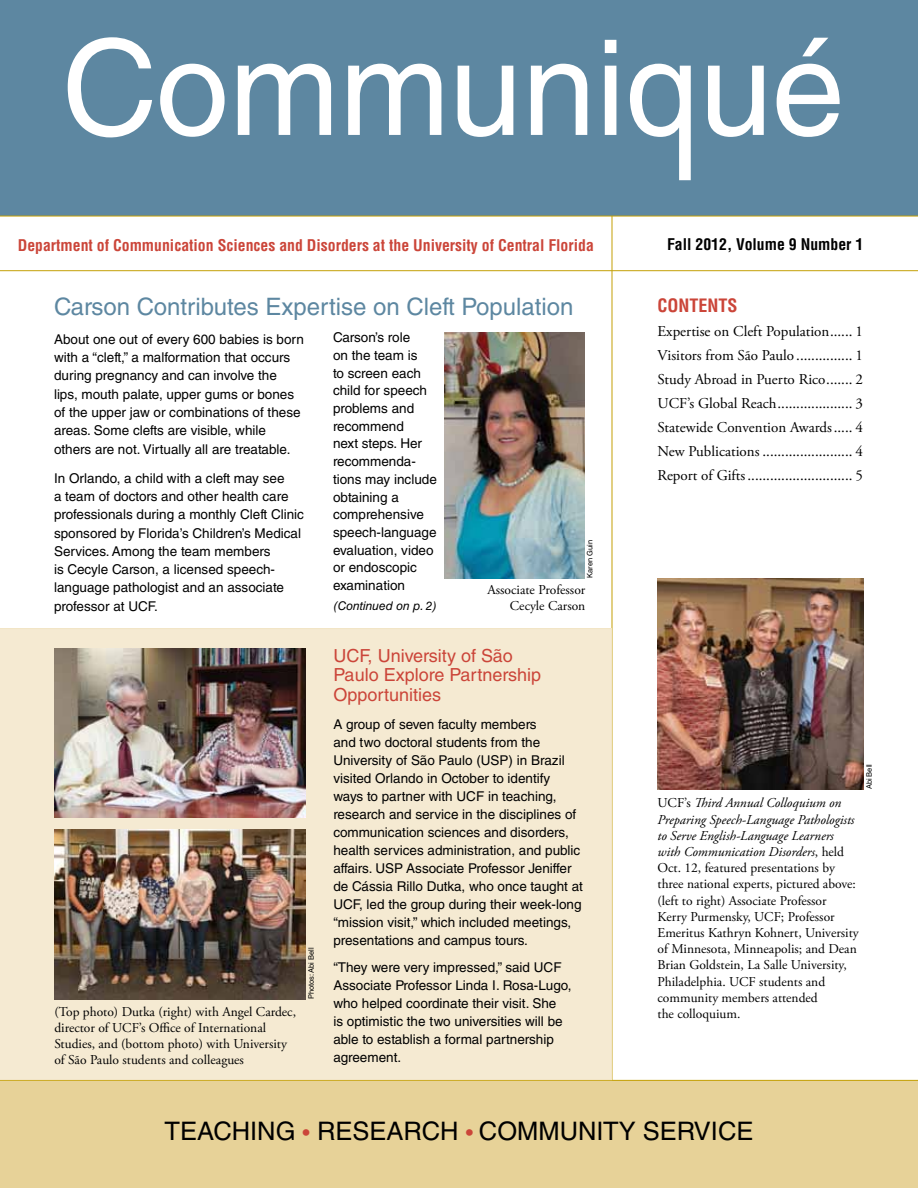
<style>
.page{position:relative;width:918px;height:1188px;background:#fff}
.page>*{position:absolute;margin:0;border:0;box-sizing:border-box;transform-origin:0 0}
.t1{font:25.5px "Helvetica LT Std";color:#000}
.t2{font:24px "Helvetica LT Std";color:#5d87a1}
.t3{font:18px/19.5px "Helvetica LT Std";color:#cb4539}
.t4{font:700 condensed 18px "Helvetica";color:#cb4539}
.t5{font:700 condensed 15.75px "Helvetica";color:#cb4539}
.t6{font:700 condensed 15.75px "Helvetica";color:#000}
.t7{font:15px/24px "Adobe Garamond Pro";color:#000;text-align:justify}
.t8{font:13.5px/18px "Helvetica LT Std";color:#000}
.t9{font:13.5px/16.2px "Adobe Garamond Pro";color:#000}
.t10{font:italic 12px "Helvetica LT Std";color:#000}
.t11{font:7.5px "Helvetica LT Std";color:#000}
.s1{font-style:italic}
.s2{font-size:21px;color:#cb4539}
</style>
<div class="page">
<div style="left:0;top:1081px;width:918px;height:107px;background:#e7d298"></div>
<div style="left:0;top:0;width:918px;height:216px;background:#5d87a1"></div>
<hr style="left:612px;top:216px;width:1px;height:864px;background:#c4a006">
<svg style="left:68px;top:37px;width:772px;height:143px"></svg>
<hr style="left:0;top:270px;width:918px;height:1px;background:#c4a006">
<hr style="left:0;top:216px;width:918px;height:1px;background:#c4a006">
<hr style="left:0;top:1080px;width:918px;height:1px;background:#c4a006">
<div style="left:0;top:628px;width:612px;height:452px;background:#f5ead2"></div>
<img style="left:54px;top:830px;width:252px;height:169px">
<img style="left:54px;top:649px;width:251px;height:169px">
<img style="left:444px;top:333px;width:141px;height:245px">
<img style="left:657px;top:578px;width:207px;height:211px">
<p class="t5" style="left:18px;top:235px;width:578px">Department of Communication Sciences and Disorders at the University of Central Florida</p>
<p class="t6" style="left:667px;top:235px;width:198px">Fall 2012, Volume 9 Number 1</p>
<h2 class="t2" style="left:54px;top:292px;width:521px">Carson Contributes Expertise on Cleft Population</h2>
<p class="t8" style="left:54px;top:330px;width:251px">About one out of every 600 babies is born with a “cleft,” a malformation that occurs during pregnancy and can involve the lips, mouth palate, upper gums or bones of the upper jaw or combinations of these areas. Some clefts are visible, while others are not. Virtually all are treatable.</p>
<p class="t8" style="left:54px;top:469px;width:252px">In Orlando, a child with a cleft may see<br>a team of doctors and other health care professionals during a monthly Cleft Clinic sponsored by Florida’s Children’s Medical Services. Among the team members<br>is Cecyle Carson, a licensed speech&shy;language pathologist and an associate professor at UCF.</p>
<p class="t9" style="left:54px;top:1004px;width:243px">(Top photo) Dutka (right) with Angel Cardec, director of UCF’s Office of International Studies, and (bottom photo) with University of São Paulo students and colleagues</p>
<p class="t11" style="left:307px;top:999px;width:54px;rotate:-90deg">Photos: Abi Bell</p>
<p class="t8" style="left:333px;top:329px;width:105px">Carson’s role<br>on the team is<br>to screen each child for speech problems and recommend<br>next steps. Her recommenda&shy;tions may include obtaining a comprehensive speech-language evaluation, video or endoscopic examination</p>
<p class="t10" style="left:334px;top:599px;width:104px">(Continued on p. 2)</p>
<p class="t11" style="left:585px;top:578px;width:39px;rotate:-90deg">Karen Guin</p>
<p class="t9" style="left:488px;top:582px;width:99px;text-align:right">Associate Professor<br>Cecyle Carson</p>
<h3 class="t3" style="left:333px;top:646px;width:209px">UCF, University of São<br>Paulo Explore Partnership<br>Opportunities</h3>
<p class="t8" style="left:333px;top:715px;width:251px">A group of seven faculty members<br>and two doctoral students from the University of São Paulo (USP) in Brazil visited Orlando in October to identify ways to partner with UCF in teaching, research and service in the disciplines of communication sciences and disorders, health services administration, and public affairs. USP Associate Professor Jeniffer de Cássia Rillo Dutka, who once taught at UCF, led the group during their week-long “mission visit,” which included meetings, presentations and campus tours.</p>
<p class="t8" style="left:333px;top:958px;width:240px">“They were very impressed,” said UCF Associate Professor Linda I. Rosa-Lugo, who helped coordinate their visit. She<br>is optimistic the two universities will be able to establish a formal partnership agreement.</p>
<h3 class="t4" style="left:658px;top:294px;width:82px">CONTENTS</h3>
<p class="t7" style="left:658px;top:319px;width:207px">Expertise on Cleft Population...... 1<br>Visitors from São Paulo ............... 1<br>Study Abroad in Puerto Rico....... 2<br>UCF’s Global Reach.................... 3<br>Statewide Convention Awards..... 4<br>New Publications ........................ 4<br>Report of Gifts............................ 5</p>
<p class="t11" style="left:865px;top:789px;width:27px;rotate:-90deg">Abi Bell</p>
<p class="t9" style="left:658px;top:796px;width:203px">UCF’s <span class="s1">Third Annual Colloquium on Preparing Speech-Language Pathologists to Serve English-Language Learners with Communication Disorders</span>, held Oct. 12, featured presentations by three national experts, pictured above: (left to right) Associate Professor Kerry Purmensky, UCF; Professor Emeritus Kathryn Kohnert, University of Minnesota, Minneapolis; and Dean Brian Goldstein, La Salle University, Philadelphia. UCF students and community members attended<br>the colloquium.</p>
<h1 class="t1" style="left:165px;top:1116px;width:590px">TEACHING <span class="s2">•</span> RESEARCH <span class="s2">•</span> COMMUNITY SERVICE</h1>
</div>
